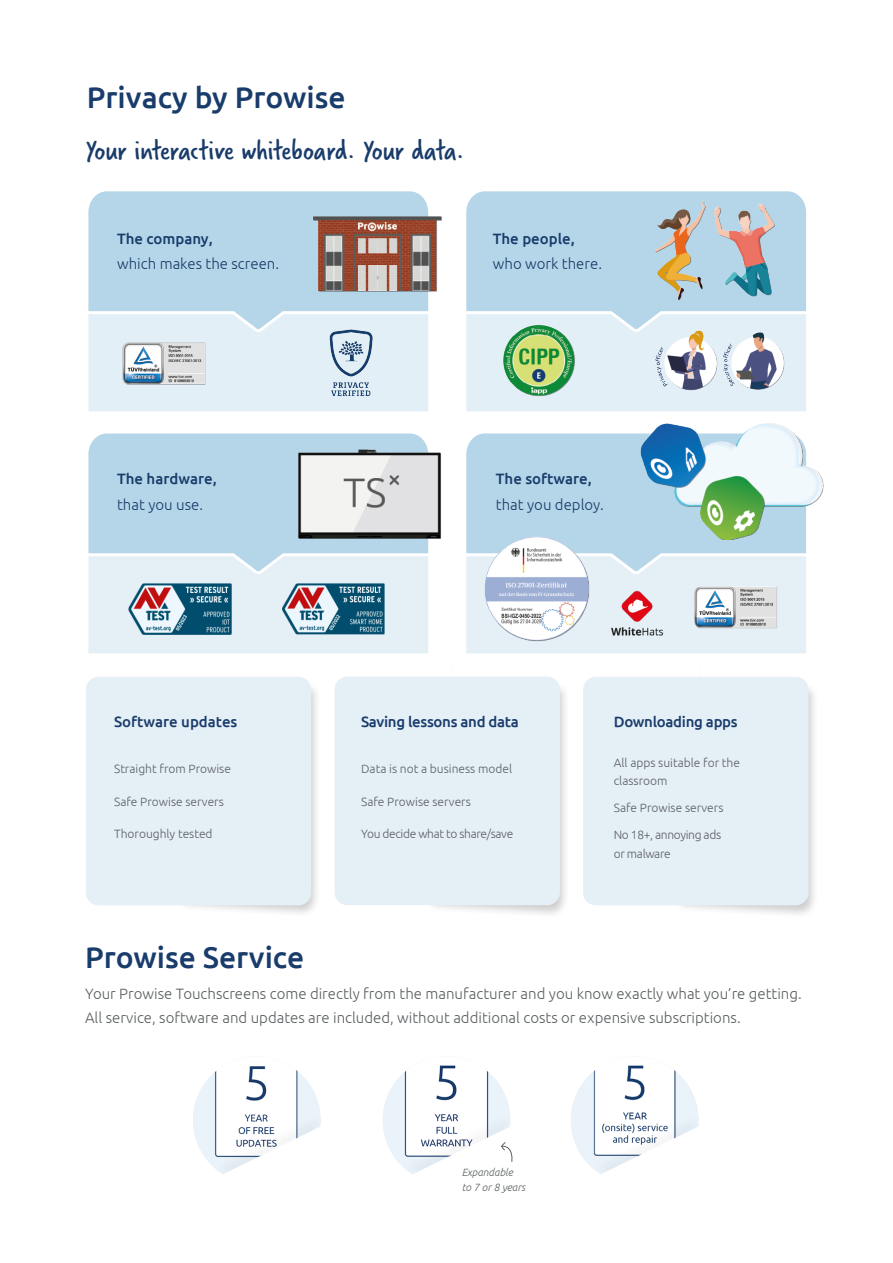
<style>
.page{position:relative;width:893px;height:1263px;background:#fff}
.page>*{position:absolute;margin:0;border:0;box-sizing:border-box;transform-origin:0 0}
.t1{font:30px "Verveine";color:#193c6b}
.t2{font:500 30px "Ubuntu";color:#193c6b}
.t3{font:300 15px/24px "Ubuntu";color:#5c6062}
.t4{font:500 15px "Ubuntu";color:#193c6b}
.t5{font:300 15px "Ubuntu";color:#193c6b}
.t6{font:500 15px "Ubuntu";letter-spacing:-.02em;color:#193c6b}
.t7{font:300 12px/18px "Ubuntu";color:#5c6062}
.t8{font:300 12px "Ubuntu";letter-spacing:-.03em;color:#5c6062}
.t9{font:italic 300 10.5px "Ubuntu";color:#5c6062}
</style>
<div class="page">
<div style="left:176px;top:659px;width:146px;height:259px;background:#000;opacity:.2"></div>
<div style="left:673px;top:660px;width:146px;height:259px;background:#000;opacity:.2"></div>
<div style="left:424px;top:660px;width:146px;height:259px;background:#000;opacity:.2"></div>
<div style="left:88px;top:333px;width:340px;height:78px;background:#e3eff7"></div>
<svg style="left:88px;top:191px;width:341px;height:142px;background:#bbd9ea"></svg>
<div style="left:466px;top:333px;width:340px;height:78px;background:#e3eff7"></div>
<svg style="left:466px;top:191px;width:340px;height:142px;background:#bad8e9"></svg>
<div style="left:88px;top:433px;width:341px;height:114px;background:#b5d6e8"></div>
<svg style="left:86px;top:547px;width:725px;height:356px"></svg>
<svg style="left:462px;top:433px;width:349px;height:142px;background:#c0dbeb"></svg>
<img style="left:636px;top:423px;width:188px;height:116px">
<img style="left:475px;top:528px;width:136px;height:120px">
<img style="left:605px;top:588px;width:68px;height:50px">
<img style="left:689px;top:570px;width:97px;height:72px">
<img style="left:287px;top:437px;width:154px;height:109px">
<img style="left:126px;top:576px;width:264px;height:72px">
<img style="left:304px;top:204px;width:138px;height:97px">
<img style="left:112px;top:325px;width:107px;height:78px">
<img style="left:286px;top:315px;width:131px;height:96px">
<img style="left:643px;top:319px;width:148px;height:92px">
<img style="left:478px;top:312px;width:127px;height:94px">
<img style="left:656px;top:191px;width:150px;height:108px">
<img style="left:193px;top:1066px;width:127px;height:99px">
<img style="left:383px;top:1065px;width:127px;height:101px">
<img style="left:572px;top:1065px;width:126px;height:100px">
<div style="left:590px;top:1111px;width:113px;height:74px;background:#000;opacity:.04"></div>
<svg style="left:600px;top:1126px;width:99px;height:59px"></svg>
<div style="left:212px;top:1111px;width:113px;height:74px;background:#000;opacity:.04"></div>
<svg style="left:223px;top:1126px;width:98px;height:59px"></svg>
<div style="left:402px;top:1111px;width:113px;height:74px;background:#000;opacity:.04"></div>
<svg style="left:412px;top:1126px;width:102px;height:59px"></svg>
<p class="t2" style="left:87px;top:79px;width:260px">Privacy by Prowise</p>
<p class="t1" style="left:85px;top:130px;width:381px">Your interactive whiteboard. Your data.</p>
<p class="t4" style="left:117px;top:229px;width:97px">The company,</p>
<p class="t5" style="left:117px;top:255px;width:163px">which makes the screen.</p>
<p class="t4" style="left:493px;top:229px;width:83px">The people,</p>
<p class="t5" style="left:493px;top:255px;width:111px">who work there.</p>
<p class="t4" style="left:117px;top:469px;width:101px">The hardware,</p>
<p class="t5" style="left:117px;top:495px;width:87px">that you use.</p>
<p class="t4" style="left:496px;top:469px;width:97px">The software,</p>
<p class="t5" style="left:496px;top:495px;width:109px">that you deploy.</p>
<p class="t4" style="left:114px;top:713px;width:125px">Software updates</p>
<p class="t7" style="left:114px;top:759px;width:118px">Straight from Prowise</p>
<p class="t7" style="left:114px;top:792px;width:111px">Safe Prowise servers</p>
<p class="t7" style="left:114px;top:825px;width:100px">Thoroughly tested</p>
<p class="t6" style="left:361px;top:713px;width:159px">Saving lessons and data</p>
<p class="t7" style="left:361px;top:759px;width:152px">Data is not a business model</p>
<p class="t7" style="left:361px;top:792px;width:111px">Safe Prowise servers</p>
<p class="t8" style="left:361px;top:827px;width:154px">You decide what to share/save</p>
<p class="t6" style="left:614px;top:713px;width:125px">Downloading apps</p>
<p class="t7" style="left:614px;top:753px;width:128px">All apps suitable for the classroom</p>
<p class="t7" style="left:614px;top:798px;width:111px">Safe Prowise servers</p>
<p class="t8" style="left:614px;top:827px;width:109px">No 18+, annoying ads</p>
<p class="t8" style="left:614px;top:847px;width:58px">or malware</p>
<p class="t2" style="left:85px;top:938px;width:221px">Prowise Service</p>
<p class="t3" style="left:85px;top:981px;width:718px">Your Prowise Touchscreens come directly from the manufacturer and you know exactly what you’re getting.<br>All service, software and updates are included, without additional costs or expensive subscriptions.</p>
<p class="t9" style="left:462px;top:1166px;width:53px">Expandable</p>
<p class="t9" style="left:462px;top:1181px;width:65px">to 7 or 8 years</p>
</div>
